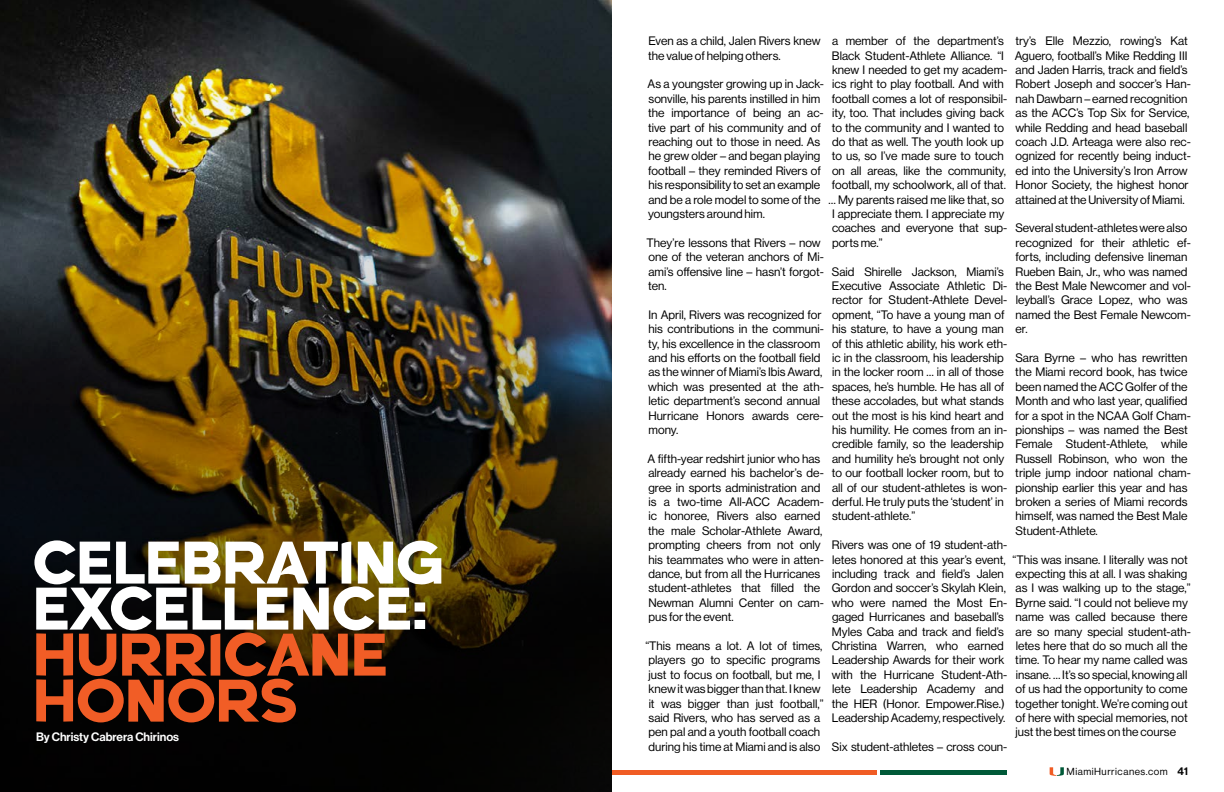
<style>
.page{position:relative;width:1224px;height:792px;background:#fff}
.page>*{position:absolute;margin:0;border:0;box-sizing:border-box;transform-origin:0 0}
.t1{font:700 60px/46px "Amaro Sans";color:#fff}
.t2{font:700 60px/46px "Amaro Sans";color:#f15d26}
.t3{font:12px/14.4px "N Haas Grotesk DS Pro 55 Rg";color:#000}
.t4{font:12px "N Haas Grotesk DS Pro 65 Md";color:#fff}
.t5{font:10px "N Haas Grotesk DS Pro 55 Rg";letter-spacing:.05em;color:#000}
.s1{font-family:"N Haas Grotesk DS Pro 65 Md";font-size:11px}
</style>
<div class="page">
<svg style="left:1049px;top:767px;width:15px;height:9px"></svg>
<hr style="left:344px;top:771px;width:533px;height:4px;background:#f05c24">
<hr style="left:880px;top:771px;width:127px;height:4px;background:#005938">
<img style="left:0;top:0;width:612px;height:792px">
<h1 class="t1" style="left:33px;top:538px;width:412px">CELEBRATING<br>EXCELLENCE:</h1>
<h1 class="t2" style="left:33px;top:630px;width:356px">HURRICANE<br>HONORS</h1>
<p class="t4" style="left:36px;top:729px;width:145px">By Christy Cabrera Chirinos</p>
<p class="t3" style="left:832px;top:34px;width:173px">a member of the department’s</p>
<p class="t3" style="left:832px;top:48px;width:174px">Black Student-Athlete Alliance. “I</p>
<p class="t3" style="left:832px;top:63px;width:177px">knew I needed to get my academ-</p>
<p class="t3" style="left:832px;top:77px;width:173px">ics right to play football. And with</p>
<p class="t3" style="left:832px;top:92px;width:177px">football comes a lot of responsibil-</p>
<p class="t3" style="left:832px;top:106px;width:174px">ity, too. That includes giving back</p>
<p class="t3" style="left:832px;top:120px;width:174px">to the community and I wanted to</p>
<p class="t3" style="left:832px;top:135px;width:173px">do that as well. The youth look up</p>
<p class="t3" style="left:832px;top:149px;width:174px">to us, so I’ve made sure to touch</p>
<p class="t3" style="left:832px;top:164px;width:175px">on all areas, like the community,</p>
<p class="t3" style="left:832px;top:178px;width:176px">football, my schoolwork, all of that.</p>
<p class="t3" style="left:828px;top:192px;width:177px">… My parents raised me like that, so</p>
<p class="t3" style="left:832px;top:207px;width:174px">I appreciate them. I appreciate my</p>
<p class="t3" style="left:832px;top:221px;width:177px">coaches and everyone that sup-</p>
<p class="t3" style="left:832px;top:236px;width:52px">ports me.”</p>
<p class="t3" style="left:832px;top:264px;width:177px">Said Shirelle Jackson, Miami’s Executive Associate Athletic Di&shy;rector for Student-Athlete Devel&shy;opment, “To have a young man of his stature, to have a young man of this athletic ability, his work eth&shy;ic in the classroom, his leadership in the locker room … in all of those spaces, he’s humble. He has all of these accolades, but what stands out the most is his kind heart and his humility. He comes from an in&shy;credible family, so the leadership and humility he’s brought not only to our football locker room, but to all of our student-athletes is won&shy;derful. He truly puts the ‘student’ in student-athlete.”</p>
<p class="t3" style="left:832px;top:538px;width:177px">Rivers was one of 19 student-ath&shy;letes honored at this year’s event, including track and field’s Jalen<br>Gordon and soccer’s Skylah Klein, who were named the Most En&shy;gaged Hurricanes and baseball’s<br>Myles Caba and track and field’s<br>Christina Warren, who earned<br>Leadership Awards for their work with the Hurricane Student-Ath&shy;lete Leadership Academy and the HER (Honor. Empower.Rise.)<br>Leadership Academy, respectively.</p>
<p class="t3" style="left:832px;top:740px;width:177px">Six student-athletes – cross coun-</p>
<p class="t3" style="left:648px;top:34px;width:174px">Even as a child, Jalen Rivers knew the value of helping others.</p>
<p class="t3" style="left:648px;top:77px;width:178px">As a youngster growing up in Jack&shy;sonville, his parents instilled in him the importance of being an ac&shy;tive part of his community and of reaching out to those in need. As he grew older – and began playing football – they reminded Rivers of his responsibility to set an example and be a role model to some of the youngsters around him.</p>
<p class="t3" style="left:647px;top:236px;width:179px">They’re lessons that Rivers – now one of the veteran anchors of Mi&shy;ami’s offensive line – hasn’t forgot&shy;ten.</p>
<p class="t3" style="left:648px;top:308px;width:177px">In April, Rivers was recognized for his contributions in the communi&shy;ty, his excellence in the classroom and his efforts on the football field as the winner of Miami’s Ibis Award, which was presented at the ath&shy;letic department’s second annual<br>Hurricane Honors awards cere&shy;mony.</p>
<p class="t3" style="left:648px;top:452px;width:178px">A fifth-year redshirt junior who has already earned his bachelor’s de&shy;gree in sports administration and is a two-time All-ACC Academ&shy;ic honoree, Rivers also earned the male Scholar-Athlete Award, prompting cheers from not only his teammates who were in atten&shy;dance, but from all the Hurricanes student-athletes that filled the<br>Newman Alumni Center on cam&shy;pus for the event.</p>
<p class="t3" style="left:645px;top:639px;width:180px">“This means a lot. A lot of times, players go to specific programs just to focus on football, but me, I knew it was bigger than that. I knew it was bigger than just football,” said Rivers, who has served as a pen pal and a youth football coach during his time at Miami and is also</p>
<p class="t3" style="left:1015px;top:34px;width:178px">try’s Elle Mezzio, rowing’s Kat Aguero, football’s Mike Redding III and Jaden Harris, track and field’s Robert Joseph and soccer’s Han&shy;nah Dawbarn – earned recognition as the ACC’s Top Six for Service, while Redding and head baseball coach J.D. Arteaga were also rec&shy;ognized for recently being induct&shy;ed into the University’s Iron Arrow Honor Society, the highest honor attained at the University of Miami.</p>
<p class="t3" style="left:1015px;top:221px;width:177px">Several student-athletes were also recognized for their athletic ef&shy;forts, including defensive lineman<br>Rueben Bain, Jr., who was named the Best Male Newcomer and vol&shy;leyball’s Grace Lopez, who was named the Best Female Newcom&shy;er.</p>
<p class="t3" style="left:1015px;top:351px;width:177px">Sara Byrne – who has rewritten the Miami record book, has twice been named the ACC Golfer of the<br>Month and who last year, qualified for a spot in the NCAA Golf Cham&shy;pionships – was named the Best<br>Female Student-Athlete, while<br>Russell Robinson, who won the triple jump indoor national cham&shy;pionship earlier this year and has broken a series of Miami records himself, was named the Best Male<br>Student-Athlete.</p>
<p class="t3" style="left:1012px;top:552px;width:180px">“This was insane. I literally was not expecting this at all. I was shaking as I was walking up to the stage,” Byrne said. “I could not believe my name was called because there are so many special student-ath&shy;letes here that do so much all the time. To hear my name called was insane. … It’s so special, knowing all of us had the opportunity to come together tonight. We’re coming out of here with special memories, not just the best times on the course</p>
<p class="t5" style="left:1067px;top:766px;width:123px">MiamiHurricanes.com <span class="s1">41</span></p>
</div>
